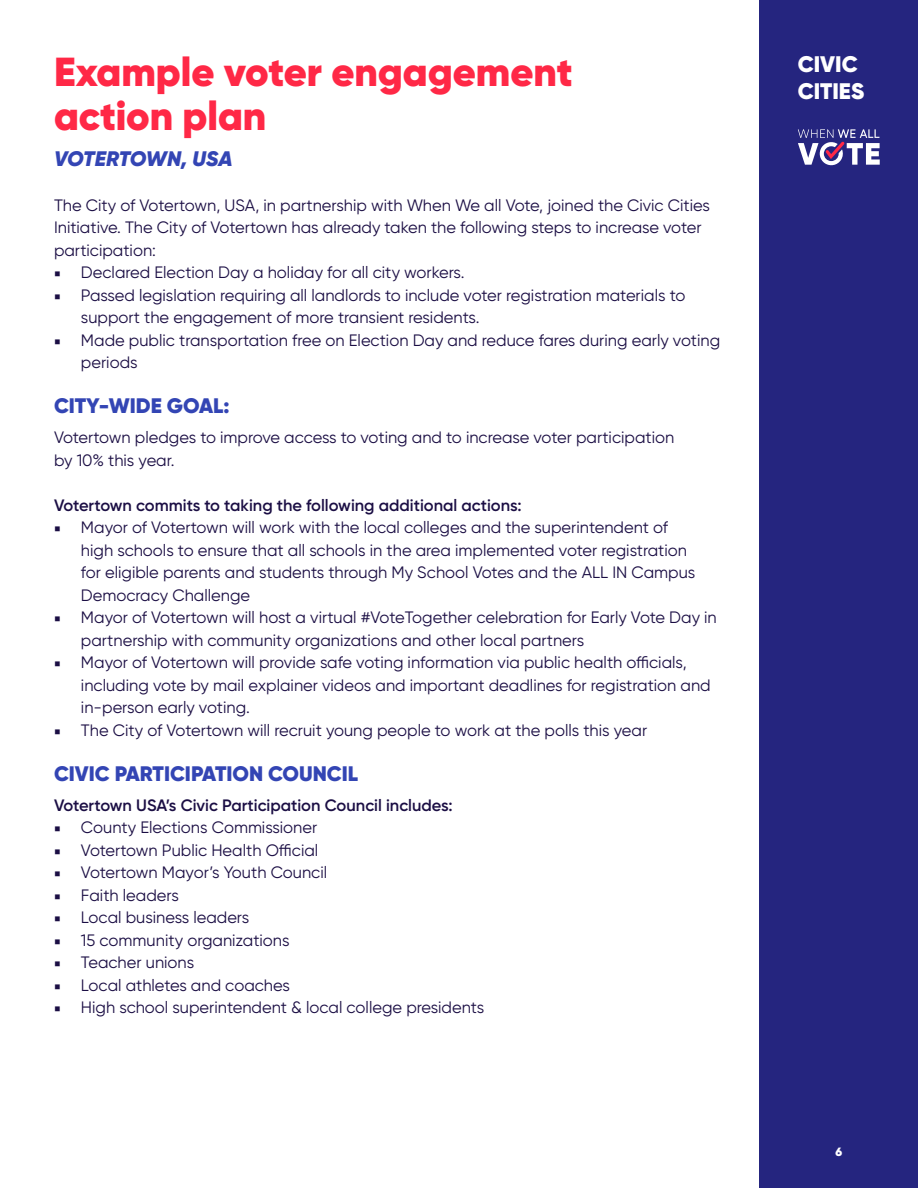
<style>
.page{position:relative;width:918px;height:1188px;background:#fff}
.page>*{position:absolute;margin:0;border:0;box-sizing:border-box;transform-origin:0 0}
.t1{font:900 40.5px/43.5px "Gilroy";color:#ff2846}
.t2{font:900 22.5px/27px "Gilroy";color:#fff}
.t3{font:900 21px "Gilroy";color:#3345b4}
.t4{font:italic 900 21px "Gilroy";letter-spacing:-.005em;color:#3345b4}
.t5{font:16.5px/22.5px "Gilroy";color:#1b0e44}
.t6{font:600 16.5px "Gilroy";color:#1b0e44}
.t7{font:900 12px "Gilroy";color:#fff}
.s1{font-family:"Minion Pro"}
</style>
<div class="page">
<div style="left:760px;top:0;width:158px;height:1188px;background:#25257f"></div>
<svg style="left:798px;top:129px;width:82px;height:37px"></svg>
<h1 class="t1" style="left:54px;top:50px;width:520px">Example voter engagement action plan</h1>
<p class="t4" style="left:54px;top:145px;width:180px">VOTERTOWN, USA</p>
<p class="t5" style="left:54px;top:194px;width:657px">The City of Votertown, USA, in partnership with When We all Vote, joined the Civic Cities<br>Initiative. The City of Votertown has already taken the following steps to increase voter participation:</p>
<p class="t5" style="left:54px;top:261px;width:412px"><span class="s1">■</span> Declared Election Day a holiday for all city workers.</p>
<p class="t5" style="left:81px;top:284px;width:606px;text-indent:-27px"><span class="s1">■</span> Passed legislation requiring all landlords to include voter registration materials to support the engagement of more transient residents.</p>
<p class="t5" style="left:81px;top:329px;width:641px;text-indent:-27px"><span class="s1">■</span> Made public transportation free on Election Day and reduce fares during early voting periods</p>
<p class="t3" style="left:54px;top:393px;width:177px">CITY-WIDE GOAL:</p>
<p class="t5" style="left:54px;top:426px;width:622px">Votertown pledges to improve access to voting and to increase voter participation by 10% this year.</p>
<p class="t6" style="left:54px;top:495px;width:469px">Votertown commits to taking the following additional actions:</p>
<p class="t5" style="left:81px;top:516px;width:616px;text-indent:-27px"><span class="s1">■</span> Mayor of Votertown will work with the local colleges and the superintendent of high schools to ensure that all schools in the area implemented voter registration for eligible parents and students through My School Votes and the ALL IN Campus Democracy Challenge</p>
<p class="t5" style="left:81px;top:606px;width:637px;text-indent:-27px"><span class="s1">■</span> Mayor of Votertown will host a virtual #VoteTogether celebration for Early Vote Day in partnership with community organizations and other local partners</p>
<p class="t5" style="left:81px;top:651px;width:631px;text-indent:-27px"><span class="s1">■</span> Mayor of Votertown will provide safe voting information via public health officials, including vote by mail explainer videos and important deadlines for registration and in-person early voting.</p>
<p class="t5" style="left:54px;top:719px;width:595px"><span class="s1">■</span> The City of Votertown will recruit young people to work at the polls this year</p>
<p class="t3" style="left:54px;top:760px;width:306px">CIVIC PARTICIPATION COUNCIL</p>
<p class="t6" style="left:54px;top:795px;width:400px">Votertown USA’s Civic Participation Council includes:</p>
<p class="t5" style="left:54px;top:816px;width:265px"><span class="s1">■</span> County Elections Commissioner</p>
<p class="t5" style="left:54px;top:839px;width:266px"><span class="s1">■</span> Votertown Public Health Official</p>
<p class="t5" style="left:54px;top:861px;width:275px"><span class="s1">■</span> Votertown Mayor’s Youth Council</p>
<p class="t5" style="left:54px;top:884px;width:126px"><span class="s1">■</span> Faith leaders</p>
<p class="t5" style="left:54px;top:906px;width:197px"><span class="s1">■</span> Local business leaders</p>
<p class="t5" style="left:54px;top:929px;width:237px"><span class="s1">■</span> 15 community organizations</p>
<p class="t5" style="left:54px;top:951px;width:142px"><span class="s1">■</span> Teacher unions</p>
<p class="t5" style="left:54px;top:974px;width:237px"><span class="s1">■</span> Local athletes and coaches</p>
<p class="t5" style="left:54px;top:996px;width:432px"><span class="s1">■</span> High school superintendent &amp; local college presidents</p>
<h2 class="t2" style="left:798px;top:51px;width:68px">CIVIC<br>CITIES</h2>
<p class="t7" style="left:835px;top:1144px;width:8px">6</p>
</div>
